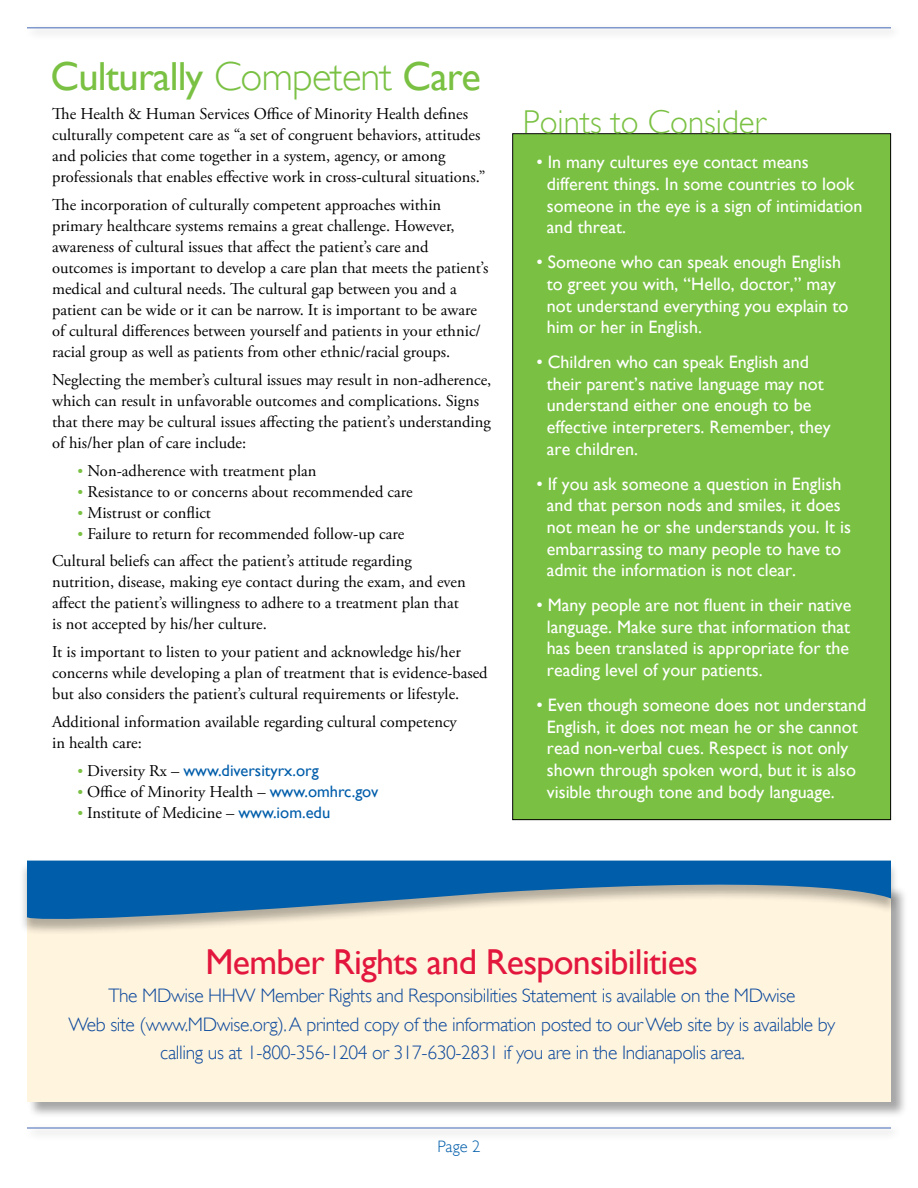
<style>
.page{position:relative;width:918px;height:1188px;background:#fff}
.page>*{position:absolute;margin:0;border:0;box-sizing:border-box;transform-origin:0 0}
.t1{font:40.5px "Gill Sans";letter-spacing:-.02em;color:#7ac143}
.t2{font:36px "Gill Sans";letter-spacing:-.02em;color:#e3173e}
.t3{font:300 33px "Gill Sans";color:#7ac143}
.t4{font:300 19.5px/28.5px "Gill Sans";letter-spacing:-.02em;color:#0c499c;text-align:center}
.t5{font:18px/21.6px "Gill Sans";color:#fff}
.t6{font:16.5px/21px "Adobe Garamond Pro";color:#000}
.t7{font:16.5px "Gill Sans";color:#005daa}
.t8{font:300 16.5px "Gill Sans";color:#005daa}
.s1{font-weight:300}
.s2{font-size:15px;color:#7ac143}
.s3{font-family:"Adobe Garamond Pro";font-size:15px;color:#7ac143}
.s4{font-family:"Adobe Garamond Pro";color:#000}
.s5{font-family:"Gill Sans";color:#005daa}
</style>
<div class="page">
<div style="left:23px;top:1123px;width:878px;height:18px;background:#f9f9f9"></div>
<hr style="left:27px;top:1127px;width:864px;height:2px;background:#8099cd">
<div style="left:23px;top:23px;width:878px;height:18px;background:#000;opacity:.3"></div>
<hr style="left:27px;top:27px;width:864px;height:1px;background:#8099cd">
<div style="left:27px;top:885px;width:881px;height:233px;background:#000;opacity:.35"></div>
<div style="left:27px;top:885px;width:864px;height:217px;background:#fff4de"></div>
<div style="left:19px;top:861px;width:880px;height:74px;background:#000;opacity:.3"></div>
<svg style="left:27px;top:861px;width:864px;height:68px;fill:#005daa"></svg>
<div style="left:513px;top:134px;width:378px;height:686px;background:#7ac143"></div>
<h1 class="t1" style="left:51px;top:52px;width:432px">Culturally <span class="s1">Competent</span> Care</h1>
<p class="t6" style="left:52px;top:104px;width:435px">The Health &amp; Human Services Office of Minority Health defines culturally competent care as “a set of congruent behaviors, attitudes and policies that come together in a system, agency, or among professionals that enables effective work in cross-cultural situations.”</p>
<p class="t6" style="left:52px;top:195px;width:438px">The incorporation of culturally competent approaches within primary healthcare systems remains a great challenge. However, awareness of cultural issues that affect the patient’s care and outcomes is important to develop a care plan that meets the patient’s medical and cultural needs. The cultural gap between you and a patient can be wide or it can be narrow. It is important to be aware of cultural differences between yourself and patients in your ethnic/ racial group as well as patients from other ethnic/racial groups.</p>
<p class="t6" style="left:52px;top:370px;width:441px">Neglecting the member’s cultural issues may result in non-adherence, which can result in unfavorable outcomes and complications. Signs that there may be cultural issues affecting the patient’s understanding of his/her plan of care include:</p>
<p class="t6" style="left:78px;top:461px;width:240px"><span class="s2">•</span> Non-adherence with treatment plan</p>
<p class="t6" style="left:78px;top:482px;width:337px"><span class="s2">•</span> Resistance to or concerns about recommended care</p>
<p class="t6" style="left:78px;top:503px;width:135px"><span class="s2">•</span> Mistrust or conflict</p>
<p class="t6" style="left:52px;top:520px;width:361px;line-height:27.8px;text-indent:25px"><span class="s2">•</span> Failure to return for recommended follow-up care<br>Cultural beliefs can affect the patient’s attitude regarding</p>
<p class="t6" style="left:52px;top:572px;width:415px">nutrition, disease, making eye contact during the exam, and even affect the patient’s willingness to adhere to a treatment plan that is not accepted by his/her culture.</p>
<p class="t6" style="left:52px;top:642px;width:437px">It is important to listen to your patient and acknowledge his/her concerns while developing a plan of treatment that is evidence-based but also considers the patient’s cultural requirements or lifestyle.</p>
<p class="t6" style="left:52px;top:712px;width:406px">Additional information available regarding cultural competency in health care:</p>
<p class="t7" style="left:78px;top:760px;width:243px"><span class="s3">•</span> <span class="s4">Diversity Rx –</span> www.diversityrx.org</p>
<p class="t6" style="left:78px;top:782px;width:302px"><span class="s2">•</span> Office of Minority Health – <span class="s5">www.omhrc.gov</span></p>
<p class="t6" style="left:78px;top:803px;width:254px"><span class="s2">•</span> Institute of Medicine – <span class="s5">www.iom.edu</span></p>
<h3 class="t3" style="left:523px;top:103px;width:244px">Points to Consider</h3>
<p class="t5" style="left:547px;top:151px;width:317px;text-indent:-10px">• In many cultures eye contact means different things. In some countries to look someone in the eye is a sign of intimidation and threat.</p>
<p class="t5" style="left:547px;top:251px;width:303px;text-indent:-10px">• Someone who can speak enough English to greet you with, “Hello, doctor,” may not understand everything you explain to him or her in English.</p>
<p class="t5" style="left:547px;top:351px;width:285px;text-indent:-10px">• Children who can speak English and their parent’s native language may not understand either one enough to be effective interpreters. Remember, they are children.</p>
<p class="t5" style="left:547px;top:473px;width:306px;text-indent:-11px">• If you ask someone a question in English and that person nods and smiles, it does not mean he or she understands you. It is embarrassing to many people to have to admit the information is not clear.</p>
<p class="t5" style="left:547px;top:594px;width:306px;text-indent:-10px">• Many people are not fluent in their native language. Make sure that information that has been translated is appropriate for the reading level of your patients.</p>
<p class="t5" style="left:547px;top:694px;width:321px;text-indent:-10px">• Even though someone does not understand English, it does not mean he or she cannot read non-verbal cues. Respect is not only shown through spoken word, but it is also visible through tone and body language.</p>
<h2 class="t2" style="left:206px;top:941px;width:494px">Member Rights and Responsibilities</h2>
<p class="t4" style="left:68px;top:982px;width:768px">The MDwise HHW Member Rights and Responsibilities Statement is available on the MDwise<br>Web site (www.MDwise.org). A printed copy of the information posted to our Web site by is available by calling us at 1-800-356-1204 or 317-630-2831 if you are in the Indianapolis area.</p>
<p class="t8" style="left:438px;top:1137px;width:44px">Page 2</p>
</div>
